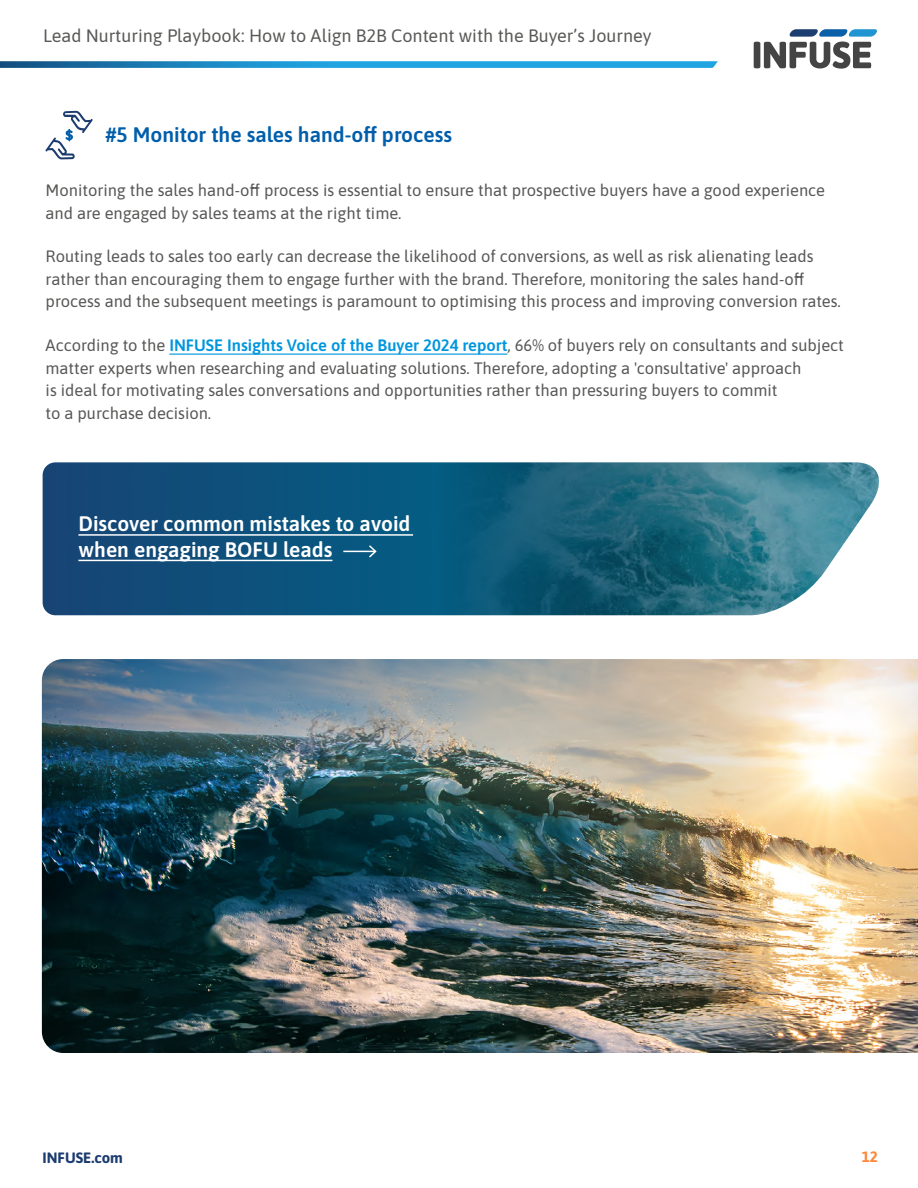
<style>
.page{position:relative;width:918px;height:1188px;background:#fff}
.page>*{position:absolute;margin:0;border:0;box-sizing:border-box;transform-origin:0 0}
.t1{font:600 21px/25.5px "Asap";color:#fff}
.t2{font:600 21px "Asap";color:#005eab}
.t3{font:18px "Asap";color:#585856}
.t4{font:16.5px/22.5px "Asap";color:#575756}
.t5{font:700 15px "Asap";color:#1c3c70}
.t6{font:700 15px "Asap";color:#fe8636}
.s1{font-weight:600;color:#0096de}
</style>
<div class="page">
<svg style="left:0;top:61px;width:718px;height:7px;background:#2897ce"></svg>
<svg style="left:754px;top:29px;width:123px;height:40px"></svg>
<hr style="left:169px;top:354px;width:339px;height:1px;background:#0096de">
<svg style="left:45px;top:111px;width:48px;height:48px"></svg>
<img style="left:43px;top:462px;width:836px;height:153px">
<hr style="left:78px;top:534px;width:335px;height:2px;background:#fff">
<hr style="left:78px;top:560px;width:254px;height:1px;background:#fff">
<hr style="left:343px;top:551px;width:33px;height:1px;background:#fff">
<svg style="left:367px;top:544px;width:11px;height:15px"></svg>
<img style="left:42px;top:659px;width:876px;height:394px">
<p class="t3" style="left:43px;top:23px;width:610px">Lead Nurturing Playbook: How to Align B2B Content with the Buyer’s Journey</p>
<p class="t2" style="left:105px;top:120px;width:348px">#5 Monitor the sales hand-off process</p>
<p class="t4" style="left:46px;top:178px;width:781px">Monitoring the sales hand-off process is essential to ensure that prospective buyers have a good experience and are engaged by sales teams at the right time.</p>
<p class="t4" style="left:46px;top:244px;width:797px">Routing leads to sales too early can decrease the likelihood of conversions, as well as risk alienating leads rather than encouraging them to engage further with the brand. Therefore, monitoring the sales hand-off process and the subsequent meetings is paramount to optimising this process and improving conversion rates.</p>
<p class="t4" style="left:46px;top:333px;width:800px">According to the <span class="s1">INFUSE Insights Voice of the Buyer 2024 report</span>, 66% of buyers rely on consultants and subject matter experts when researching and evaluating solutions. Therefore, adopting a 'consultative' approach<br>is ideal for motivating sales conversations and opportunities rather than pressuring buyers to commit<br>to a purchase decision.</p>
<p class="t1" style="left:78px;top:510px;width:333px">Discover common mistakes to avoid when engaging BOFU leads</p>
<p class="t5" style="left:43px;top:1147px;width:82px">INFUSE.com</p>
<p class="t6" style="left:862px;top:1146px;width:18px">12</p>
</div>
